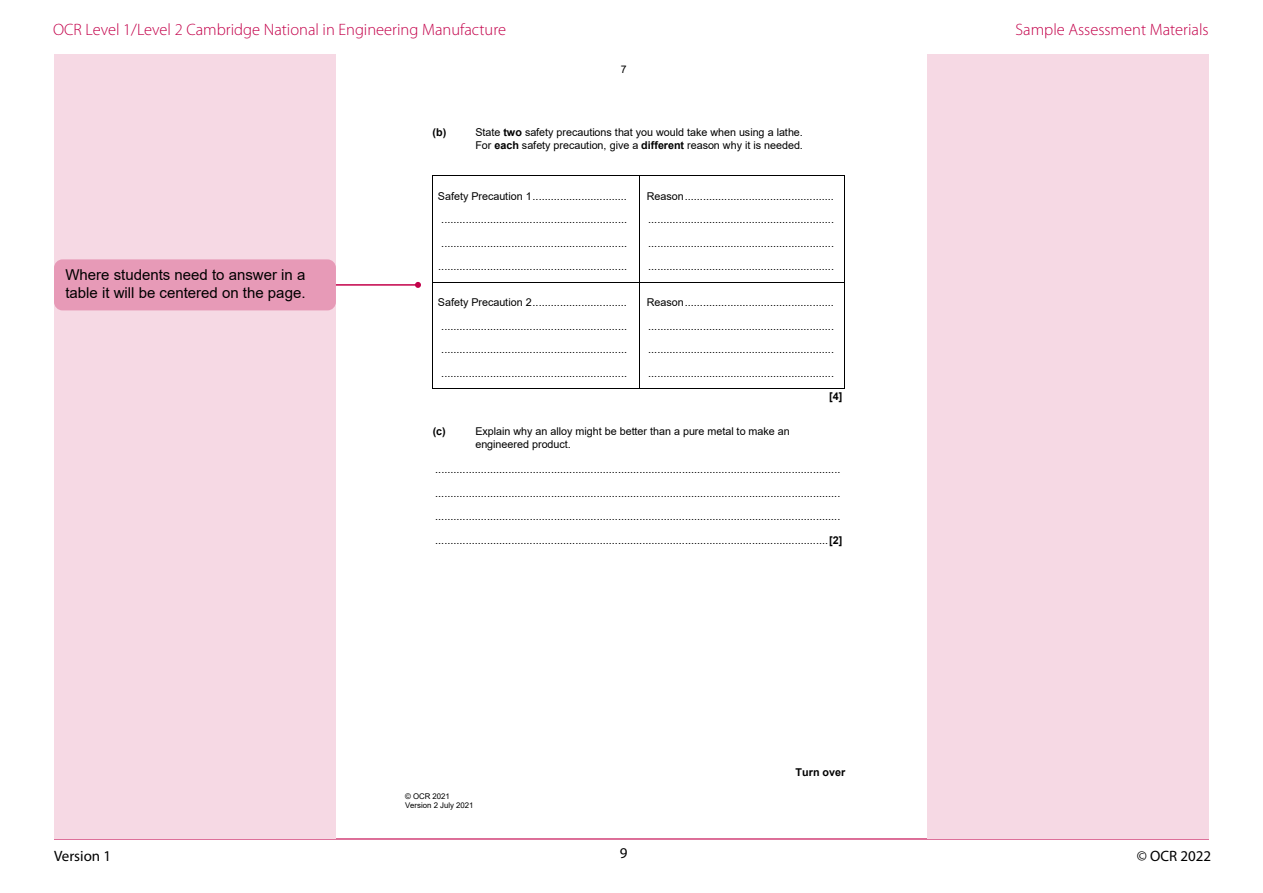
<style>
.page{position:relative;width:1263px;height:893px;background:#fff}
.page>*{position:absolute;margin:0;border:0;box-sizing:border-box;transform-origin:0 0}
.t1{font:300 16.5px "Myriad Pro";color:#c3014a}
.comments{font:15px/18px "Arial";color:#000}
.t2{font:15px "Myriad Pro";color:#000}
.t3{font:10.8px/23.4px "Arial";color:#000}
.t4{font:700 10.8px "Arial";color:#000}
.t5{font:10.5px "Arial";color:#000}
.t6{font:7.8px/9px "Arial";letter-spacing:-.005em;color:#000}
.s1{font-weight:700}
</style>
<div class="page">
<hr style="left:54px;top:838px;width:1155px;height:1px;background:#c3014a">
<div style="left:927px;top:54px;width:282px;height:784px;background:#f6d9e4"></div>
<div style="left:54px;top:54px;width:282px;height:784px;background:#f6d9e4"></div>
<hr style="left:433px;top:176px;width:206px;height:1px;background:#000">
<hr style="left:640px;top:176px;width:205px;height:1px;background:#000">
<hr style="left:432px;top:176px;width:1px;height:106px;background:#000">
<hr style="left:639px;top:176px;width:1px;height:106px;background:#000">
<hr style="left:845px;top:176px;width:1px;height:106px;background:#000">
<hr style="left:433px;top:282px;width:206px;height:1px;background:#000">
<hr style="left:640px;top:282px;width:205px;height:1px;background:#000">
<hr style="left:432px;top:283px;width:1px;height:106px;background:#000">
<hr style="left:433px;top:389px;width:206px;height:1px;background:#000">
<hr style="left:639px;top:283px;width:1px;height:106px;background:#000">
<hr style="left:640px;top:389px;width:205px;height:1px;background:#000">
<hr style="left:845px;top:283px;width:1px;height:106px;background:#000">
<div style="left:54px;top:259px;width:282px;height:51px;background:#e79ab7;border-radius:9px"></div>
<hr style="left:336px;top:284px;width:82px;height:2px;background:#c3014a">
<svg style="left:415px;top:282px;width:6px;height:6px"></svg>
<h1 class="t1" style="left:53px;top:20px;width:454px">OCR Level 1/Level 2 Cambridge National in Engineering Manufacture</h1>
<h1 class="t1" style="left:1015px;top:20px;width:195px">Sample Assessment Materials</h1>
<p class="t5" style="left:621px;top:62px;width:7px">7</p>
<p class="comments" style="left:65px;top:266px;width:242px">Where students need to answer in a table it will be centered on the page.</p>
<p class="t4" style="left:433px;top:125px;width:15px">(b)</p>
<p class="t3" style="left:475px;top:126px;width:329px;line-height:12.6px">State <span class="s1">two</span> safety precautions that you would take when using a lathe.<br>For <span class="s1">each</span> safety precaution, give a <span class="s1">different</span> reason why it is needed.</p>
<p class="t3" style="left:438px;top:184px;width:191px;text-align:justify">Safety Precaution 1............................... ............................................................. ............................................................. ..............................................................</p>
<p class="t3" style="left:647px;top:184px;width:189px;text-align:justify">Reason................................................. ............................................................. ............................................................. .............................................................</p>
<p class="t3" style="left:438px;top:291px;width:191px;text-align:center">Safety Precaution 2............................... ............................................................. ............................................................. .............................................................</p>
<p class="t3" style="left:647px;top:291px;width:189px;text-align:justify">Reason................................................. ............................................................. ............................................................. .............................................................</p>
<p class="t4" style="left:829px;top:389px;width:15px">[4]</p>
<p class="t4" style="left:433px;top:424px;width:15px">(c)</p>
<p class="t3" style="left:475px;top:425px;width:316px;line-height:12.5px">Explain why an alloy might be better than a pure metal to make an engineered product.</p>
<p class="t3" style="left:435px;top:458px;width:409px">..................................................................................................................................... ..................................................................................................................................... ..................................................................................................................................... .................................................................................................................................<span class="s1">[2]</span></p>
<p class="t6" style="left:405px;top:792px;width:70px">© OCR 2021<br>Version 2 July 2021</p>
<p class="t4" style="left:796px;top:764px;width:51px">Turn over</p>
<h2 class="t2" style="left:54px;top:847px;width:59px">Version 1</h2>
<h2 class="t2" style="left:620px;top:844px;width:9px">9</h2>
<h2 class="t2" style="left:1137px;top:847px;width:76px">© OCR 2022</h2>
</div>
